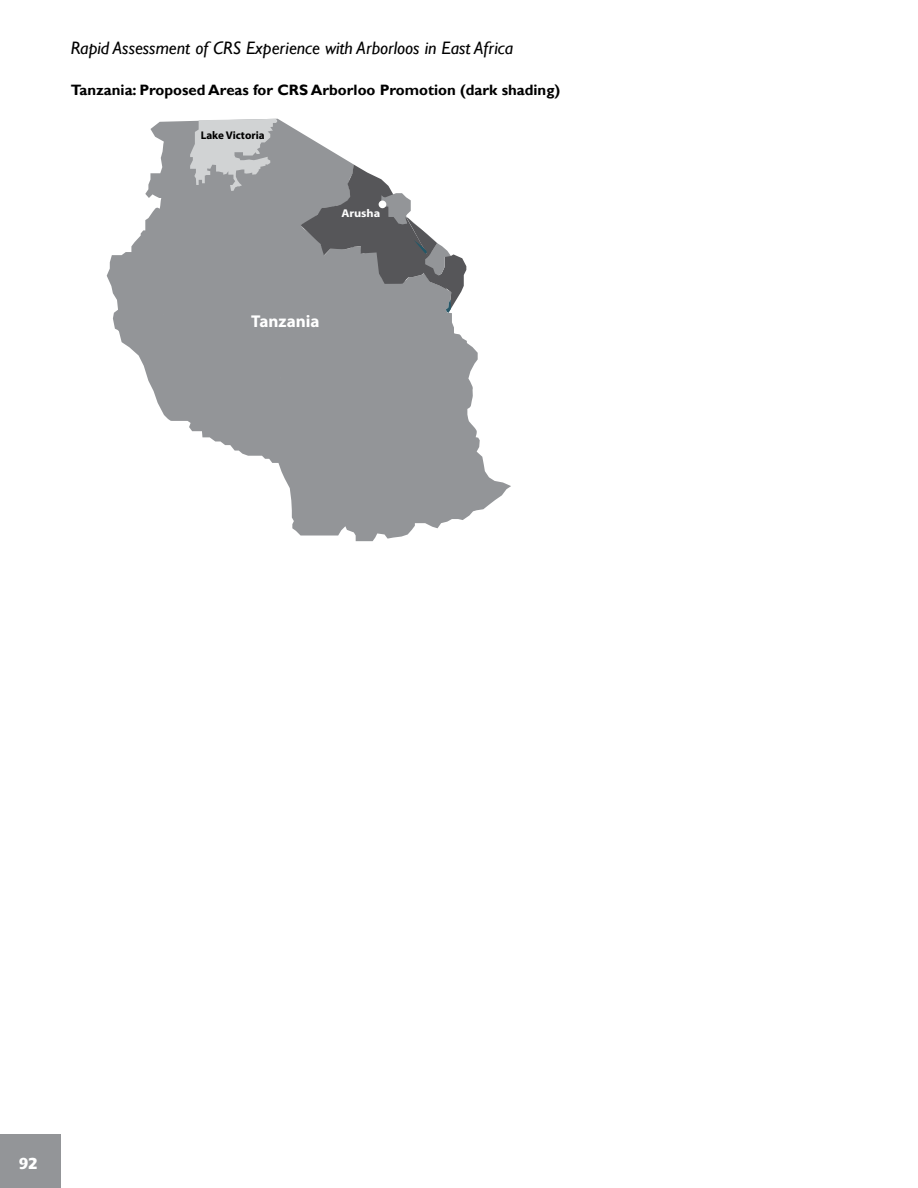
<style>
.page{position:relative;width:918px;height:1188px;background:#fff}
.page>*{position:absolute;margin:0;border:0;box-sizing:border-box;transform-origin:0 0}
.t1{font:italic 18px "Gill Sans";color:#000}
.t2{font:700 18px "Slippy";color:#fff}
.t3{font:700 17.1px "Myriad Pro";color:#fff}
.t4{font:700 15px "Gill Sans";color:#000}
.t5{font:700 11.25px "Myriad Pro";color:#fdfdfd;scale:1.09 1}
.t6{font:700 11.1px "Myriad Pro";color:#000}
</style>
<div class="page">
<div style="left:0;top:1135px;width:61px;height:53px;background:#939598"></div>
<svg style="left:107px;top:119px;width:404px;height:422px;fill:#939598"></svg>
<svg style="left:300px;top:165px;width:174px;height:148px"></svg>
<svg style="left:190px;top:119px;width:87px;height:72px;background:#b9bbbd"></svg>
<div style="left:379px;top:201px;width:7px;height:7px;background:#fff;border-radius:50%"></div>
<p class="t1" style="left:71px;top:37px;width:444px">Rapid Assessment of CRS Experience with Arborloos in East Africa</p>
<p class="t4" style="left:71px;top:80px;width:491px">Tanzania: Proposed Areas for CRS Arborloo Promotion (dark shading)</p>
<p class="t6" style="left:201px;top:128px;width:65px">Lake Victoria</p>
<p class="t5" style="left:341px;top:205px;width:37px">Arusha</p>
<p class="t3" style="left:251px;top:310px;width:70px">Tanzania</p>
<p class="t2" style="left:19px;top:1153px;width:21px">92</p>
</div>
